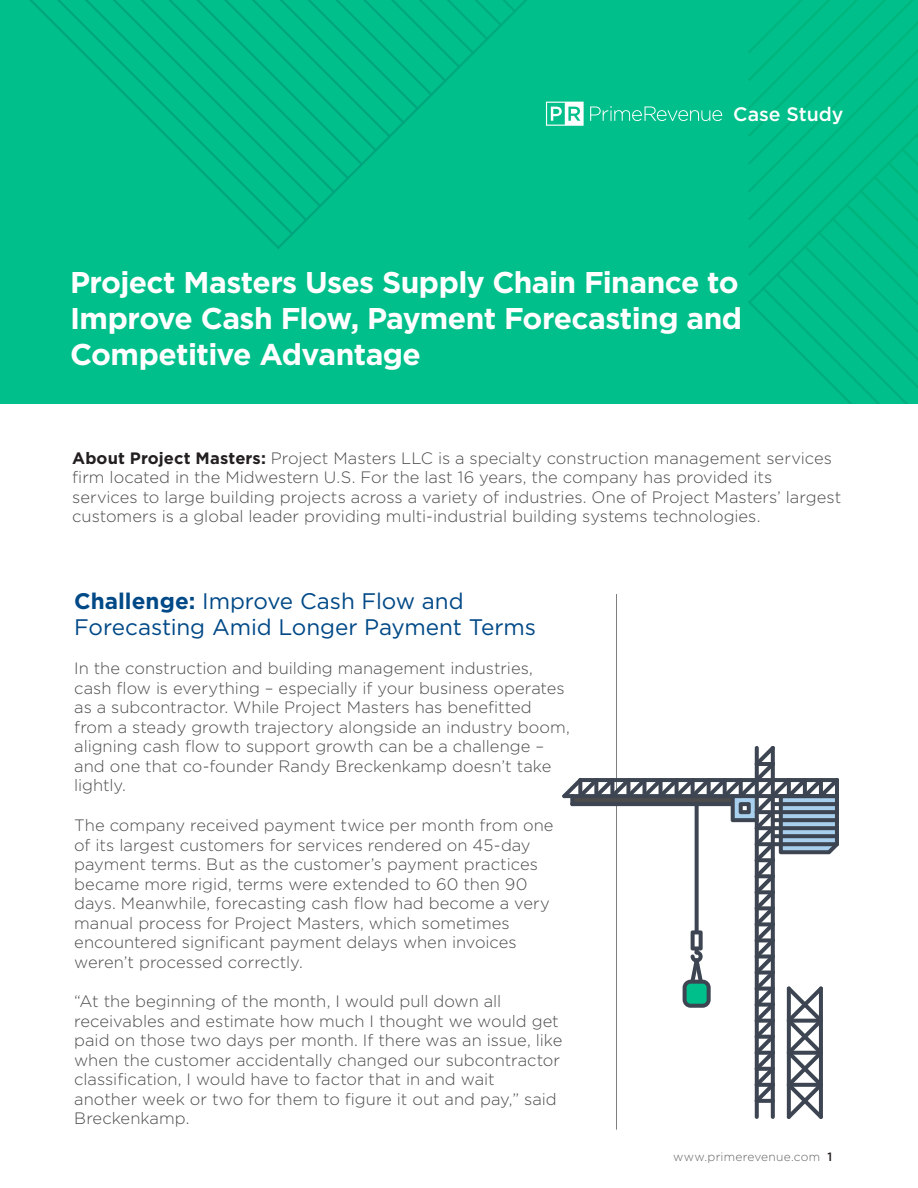
<style>
.page{position:relative;width:918px;height:1188px;background:#fff}
.page>*{position:absolute;margin:0;border:0;box-sizing:border-box;transform-origin:0 0}
.PR-Sub1{font:700 30px/36px "Gotham";letter-spacing:-.02em;color:#fff;text-align:justify}
.PR-List-Unordered2{font:22.5px/25.5px "Gotham";letter-spacing:-.005em;color:#004987}
.PR-H1_blue{font:500 19.5px "Gotham";letter-spacing:-.005em;color:#fff}
.PR-Body{font:300 16.5px/19.5px "Gotham";color:#4b4c4d}
.t1{font:300 12px "Gotham";letter-spacing:.02em;color:#636366}
.s1{font-weight:700;color:#231f20}
.s2{font-weight:700}
.s3{font-weight:500;color:#231f20}
</style>
<div class="page">
<div style="left:0;top:0;width:918px;height:404px;background:#00bf8a"></div>
<svg style="left:70px;top:10px;width:207px;height:184px"></svg>
<svg style="left:84px;top:0;width:193px;height:180px"></svg>
<svg style="left:97px;top:0;width:180px;height:166px"></svg>
<svg style="left:111px;top:0;width:166px;height:152px"></svg>
<svg style="left:277px;top:0;width:446px;height:249px"></svg>
<svg style="left:748px;top:0;width:170px;height:404px"></svg>
<hr style="left:616px;top:594px;width:1px;height:536px;background:#636466">
<svg style="left:590px;top:106px;width:132px;height:15px"></svg>
<svg style="left:546px;top:102px;width:38px;height:24px"></svg>
<svg style="left:562px;top:746px;width:277px;height:373px"></svg>
<p class="PR-H1_blue" style="left:733px;top:101px;width:112px">Case Study</p>
<p class="PR-Sub1" style="left:70px;top:264px;width:674px">Project Masters Uses Supply Chain Finance to Improve Cash Flow, Payment Forecasting and Competitive Advantage</p>
<p class="PR-Body" style="left:72px;top:448px;width:771px"><span class="s1">About Project Masters:</span> Project Masters LLC is a specialty construction management services firm located in the Midwestern U.S. For the last 16 years, the company has provided its services to large building projects across a variety of industries. One of Project Masters’ largest customers is a global leader providing multi-industrial building systems technologies.</p>
<p class="PR-List-Unordered2" style="left:74px;top:588px;width:463px"><span class="s2">Challenge:</span> Improve Cash Flow and<br>Forecasting Amid Longer Payment Terms</p>
<p class="PR-Body" style="left:74px;top:658px;width:497px">In the construction and building management industries, cash flow is everything – especially if your business operates as a subcontractor. While Project Masters has benefitted from a steady growth trajectory alongside an industry boom, aligning cash flow to support growth can be a challenge – and one that co-founder Randy Breckenkamp doesn’t take lightly.</p>
<p class="PR-Body" style="left:74px;top:815px;width:481px">The company received payment twice per month from one of its largest customers for services rendered on 45-day payment terms. But as the customer’s payment practices became more rigid, terms were extended to 60 then 90 days. Meanwhile, forecasting cash flow had become a very manual process for Project Masters, which sometimes encountered significant payment delays when invoices weren’t processed correctly.</p>
<p class="PR-Body" style="left:74px;top:991px;width:490px">“At the beginning of the month, I would pull down all receivables and estimate how much I thought we would get paid on those two days per month. If there was an issue, like when the customer accidentally changed our subcontractor classification, I would have to factor that in and wait<br>another week or two for them to figure it out and pay,” said Breckenkamp.</p>
<p class="t1" style="left:673px;top:1150px;width:161px">www.primerevenue.com <span class="s3">1</span></p>
</div>
